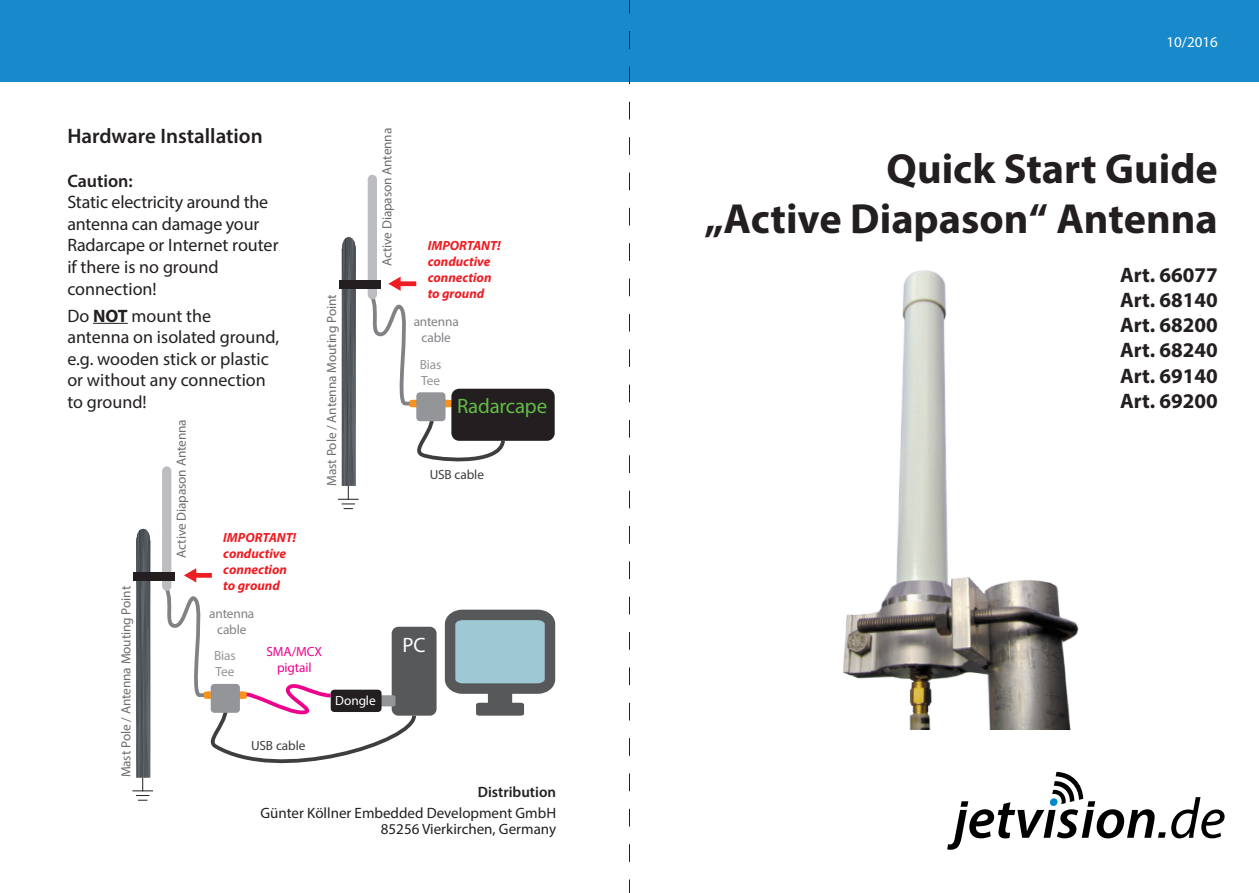
<style>
.page{position:relative;width:1259px;height:893px;background:#fff}
.page>*{position:absolute;margin:0;border:0;box-sizing:border-box;transform-origin:0 0}
.t1{font:700 42.3px/50.7px "Myriad Pro";color:#231f20;text-align:right}
.t2{font:700 21px/25.2px "Myriad Pro";color:#231f20;text-align:justify}
.t3{font:600 21px "Myriad Pro";color:#231f20}
.t4{font:20.85px "Myriad Pro";letter-spacing:-.01em;color:#62bb46}
.t5{font:20.85px "Myriad Pro";color:#fff}
.t6{font:18px/21.6px "Myriad Pro";color:#231f20}
.t7{font:600 18px "Myriad Pro";color:#231f20}
.t8{font:15px/16.5px "Myriad Pro";color:#231f20;text-align:right}
.t9{font:600 15px "Myriad Pro";color:#231f20}
.t10{font:15px "Myriad Pro";color:#fff}
.t11{font:13.35px "Myriad Pro";letter-spacing:-.01em;color:#6c6d70}
.t12{font:italic 700 13.35px/16px "Myriad Pro";color:#ee1d23}
.t13{font:13.35px/16px "Myriad Pro";letter-spacing:-.01em;color:#808285;text-align:center}
.t14{font:13.35px "Myriad Pro";letter-spacing:-.01em;color:#3e3e3f}
.t15{font:13.35px/16px "Myriad Pro";letter-spacing:-.01em;color:#939598}
.t16{font:13.35px/16px "Myriad Pro";letter-spacing:-.005em;color:#ed028c;text-align:center}
.t17{font:13.35px "Myriad Pro";letter-spacing:-.005em;color:#fff}
.s1{font-weight:700}
</style>
<div class="page">
<img style="left:843px;top:270px;width:236px;height:459px">
<div style="left:0;top:0;width:1259px;height:82px;background:#1889cb"></div>
<svg style="left:1171px;top:797px;width:53px;height:41px"></svg>
<svg style="left:947px;top:772px;width:218px;height:78px"></svg>
<hr style="left:93px;top:323px;width:35px;height:1px;background:#231f20">
<svg style="left:338px;top:237px;width:20px;height:272px"></svg>
<svg style="left:416px;top:415px;width:89px;height:47px"></svg>
<div style="left:368px;top:175px;width:9px;height:124px;background:#bcbdc0;border-radius:5px"></div>
<div style="left:339px;top:280px;width:41px;height:9px;background:#231f20"></div>
<svg style="left:367px;top:277px;width:84px;height:130px"></svg>
<div style="left:416px;top:392px;width:29px;height:29px;background:#939598;border-radius:4px"></div>
<div style="left:451px;top:389px;width:104px;height:52px;background:#231f20;border-radius:8px"></div>
<svg style="left:132px;top:529px;width:21px;height:272px"></svg>
<div style="left:162px;top:466px;width:9px;height:125px;background:#bcbdc0;border-radius:5px"></div>
<div style="left:134px;top:572px;width:41px;height:9px;background:#231f20"></div>
<svg style="left:162px;top:568px;width:256px;height:196px"></svg>
<div style="left:211px;top:684px;width:29px;height:29px;background:#939598;border-radius:4px"></div>
<div style="left:392px;top:627px;width:44px;height:89px;background:#57585a;border-radius:7px"></div>
<svg style="left:444px;top:609px;width:112px;height:107px"></svg>
<div style="left:366px;top:695px;width:29px;height:11px;background:#939598;border-radius:2px"></div>
<div style="left:331px;top:690px;width:50px;height:22px;background:#231f20;border-radius:4px"></div>
<svg style="left:629px;top:0;width:1px;height:893px"></svg>
<p class="t3" style="left:67px;top:123px;width:197px">Hardware Installation</p>
<p class="t7" style="left:67px;top:169px;width:67px">Caution:</p>
<p class="t6" style="left:67px;top:191px;width:213px">Static electricity around the antenna can damage your<br>Radarcape or Internet router if there is no ground connection!</p>
<p class="t6" style="left:67px;top:304px;width:213px">Do <span class="s1">NOT</span> mount the<br>antenna on isolated ground, e.g. wooden stick or plastic or without any connection to ground!</p>
<p class="t11" style="left:379px;top:266px;width:140px;rotate:-90deg">Active Diapason Antenna</p>
<p class="t11" style="left:323px;top:486px;width:193px;rotate:-90deg">Mast Pole / Antenna Mouting Point</p>
<p class="t11" style="left:173px;top:558px;width:140px;rotate:-90deg">Active Diapason Antenna</p>
<p class="t12" style="left:223px;top:529px;width:74px">IMPORTANT! conductive connection to ground</p>
<p class="t11" style="left:118px;top:777px;width:193px;rotate:-90deg">Mast Pole / Antenna Mouting Point</p>
<p class="t13" style="left:209px;top:605px;width:47px">antenna cable</p>
<p class="t15" style="left:214px;top:648px;width:23px">Bias<br>Tee</p>
<p class="t16" style="left:266px;top:643px;width:57px">SMA/MCX pigtail</p>
<p class="t17" style="left:335px;top:692px;width:42px">Dongle</p>
<p class="t14" style="left:251px;top:737px;width:56px">USB cable</p>
<p class="t12" style="left:428px;top:237px;width:74px">IMPORTANT! conductive connection to ground</p>
<p class="t13" style="left:414px;top:313px;width:47px">antenna cable</p>
<p class="t15" style="left:420px;top:356px;width:23px">Bias<br>Tee</p>
<p class="t4" style="left:457px;top:393px;width:92px">Radarcape</p>
<p class="t14" style="left:430px;top:466px;width:56px">USB cable</p>
<p class="t5" style="left:402px;top:632px;width:24px">PC</p>
<p class="t9" style="left:478px;top:782px;width:80px">Distribution</p>
<p class="t8" style="left:260px;top:804px;width:297px">Günter Köllner Embedded Development GmbH<br>85256 Vierkirchen, Germany</p>
<p class="t10" style="left:1166px;top:33px;width:53px">10/2016</p>
<h1 class="t1" style="left:704px;top:142px;width:515px">Quick Start Guide<br>„Active Diapason“ Antenna</h1>
<p class="t2" style="left:1120px;top:261px;width:99px">Art. 66077<br>Art. 68140<br>Art. 68200<br>Art. 68240<br>Art. 69140<br>Art. 69200</p>
</div>
